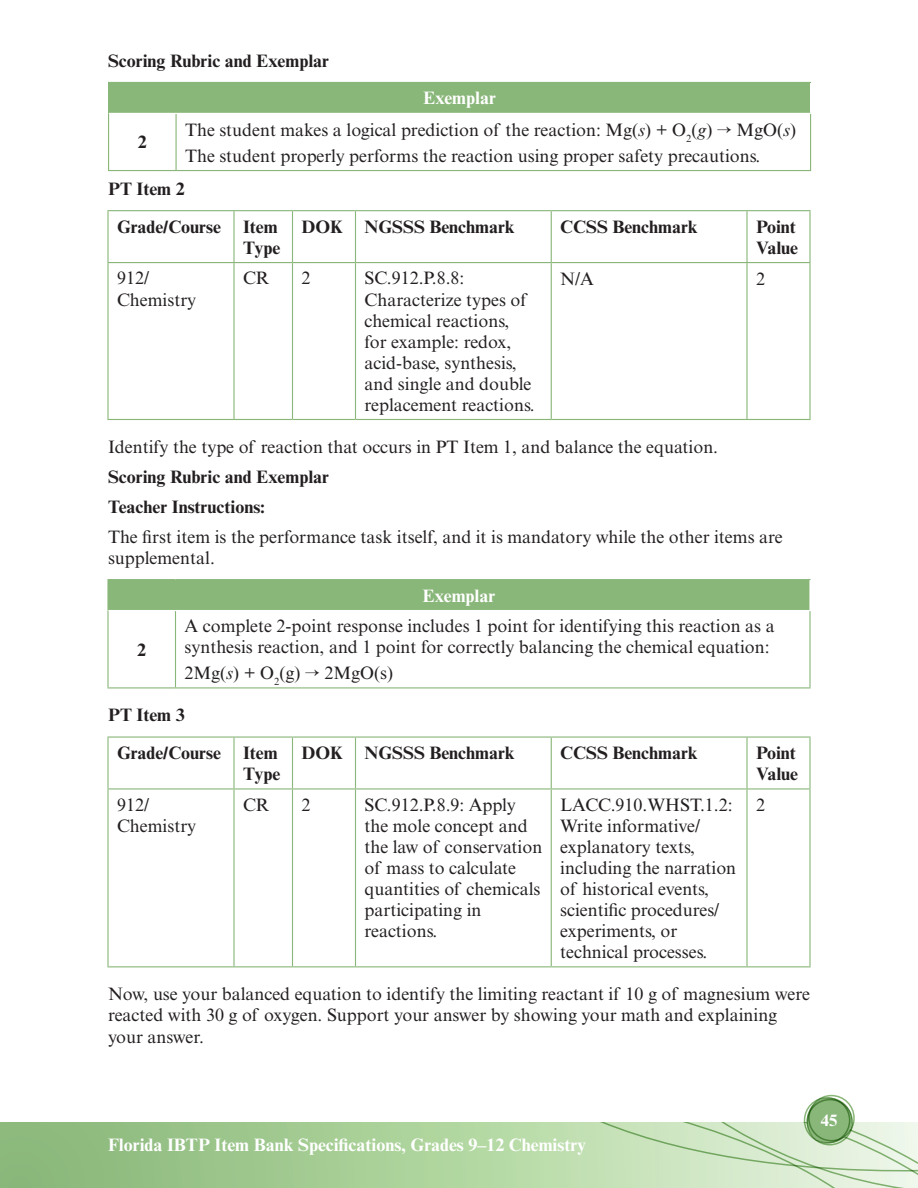
<style>
.page{position:relative;width:918px;height:1188px;background:#fff}
.page>*{position:absolute;margin:0;border:0;box-sizing:border-box;transform-origin:0 0}
.t1{font:18px/21px "Times New Roman MT Std";color:#231f20}
.t2{font:700 18px/21px "Times New Roman MT Std";color:#231f20}
.t3{font:700 18px "Times New Roman MT Std";color:#fff}
.t4{font:700 16.5px "Times New Roman MT Std";color:#fff}
.s1{font-style:italic}
</style>
<div class="page">
<div style="left:0;top:1122px;width:918px;height:66px;background:#91bc81"></div>
<div style="left:109px;top:82px;width:702px;height:31px;background:#89b679"></div>
<hr style="left:108px;top:113px;width:1px;height:57px;background:#89b679">
<hr style="left:108px;top:170px;width:68px;height:1px;background:#89b679">
<hr style="left:176px;top:114px;width:1px;height:56px;background:#89b679">
<hr style="left:810px;top:114px;width:1px;height:56px;background:#89b679">
<hr style="left:176px;top:170px;width:635px;height:1px;background:#89b679">
<hr style="left:108px;top:82px;width:68px;height:1px;background:#89b679">
<hr style="left:108px;top:83px;width:1px;height:30px;background:#89b679">
<hr style="left:810px;top:83px;width:1px;height:30px;background:#fff">
<hr style="left:233px;top:211px;width:2px;height:51px;background:#89b679">
<hr style="left:292px;top:211px;width:1px;height:51px;background:#89b679">
<hr style="left:355px;top:211px;width:1px;height:51px;background:#89b679">
<hr style="left:551px;top:211px;width:1px;height:51px;background:#89b679">
<hr style="left:746px;top:211px;width:2px;height:51px;background:#89b679">
<hr style="left:233px;top:263px;width:2px;height:156px;background:#89b679">
<hr style="left:292px;top:263px;width:1px;height:156px;background:#89b679">
<hr style="left:355px;top:263px;width:1px;height:156px;background:#89b679">
<hr style="left:551px;top:263px;width:1px;height:156px;background:#89b679">
<hr style="left:746px;top:263px;width:2px;height:156px;background:#89b679">
<hr style="left:107px;top:210px;width:127px;height:1px;background:#89b679">
<hr style="left:107px;top:211px;width:2px;height:51px;background:#89b679">
<hr style="left:234px;top:210px;width:58px;height:1px;background:#89b679">
<hr style="left:292px;top:210px;width:64px;height:1px;background:#89b679">
<hr style="left:356px;top:210px;width:195px;height:1px;background:#89b679">
<hr style="left:551px;top:210px;width:196px;height:1px;background:#89b679">
<hr style="left:747px;top:210px;width:64px;height:1px;background:#89b679">
<hr style="left:809px;top:211px;width:2px;height:51px;background:#89b679">
<hr style="left:107px;top:262px;width:127px;height:1px;background:#89b679">
<hr style="left:107px;top:263px;width:2px;height:156px;background:#89b679">
<hr style="left:234px;top:262px;width:58px;height:1px;background:#89b679">
<hr style="left:292px;top:262px;width:64px;height:1px;background:#89b679">
<hr style="left:356px;top:262px;width:195px;height:1px;background:#89b679">
<hr style="left:551px;top:262px;width:196px;height:1px;background:#89b679">
<hr style="left:747px;top:262px;width:64px;height:1px;background:#89b679">
<hr style="left:809px;top:263px;width:2px;height:156px;background:#89b679">
<hr style="left:107px;top:419px;width:127px;height:1px;background:#89b679">
<hr style="left:234px;top:419px;width:58px;height:1px;background:#89b679">
<hr style="left:292px;top:419px;width:64px;height:1px;background:#89b679">
<hr style="left:356px;top:419px;width:195px;height:1px;background:#89b679">
<hr style="left:551px;top:419px;width:196px;height:1px;background:#89b679">
<hr style="left:747px;top:419px;width:64px;height:1px;background:#89b679">
<div style="left:108px;top:580px;width:702px;height:31px;background:#89b679"></div>
<hr style="left:107px;top:611px;width:2px;height:76px;background:#89b679">
<hr style="left:107px;top:687px;width:69px;height:1px;background:#89b679">
<hr style="left:175px;top:611px;width:1px;height:76px;background:#89b679">
<hr style="left:809px;top:611px;width:2px;height:76px;background:#89b679">
<hr style="left:176px;top:687px;width:635px;height:1px;background:#89b679">
<hr style="left:107px;top:579px;width:69px;height:1px;background:#89b679">
<hr style="left:107px;top:580px;width:2px;height:31px;background:#89b679">
<hr style="left:176px;top:579px;width:635px;height:1px;background:#89b679">
<hr style="left:809px;top:580px;width:2px;height:30px;background:#fff">
<hr style="left:109px;top:610px;width:67px;height:1px;background:#fff">
<hr style="left:176px;top:610px;width:635px;height:1px;background:#fff">
<hr style="left:233px;top:738px;width:2px;height:50px;background:#89b679">
<hr style="left:292px;top:738px;width:1px;height:50px;background:#89b679">
<hr style="left:355px;top:738px;width:1px;height:50px;background:#89b679">
<hr style="left:551px;top:738px;width:1px;height:50px;background:#89b679">
<hr style="left:746px;top:738px;width:2px;height:50px;background:#89b679">
<hr style="left:233px;top:790px;width:2px;height:176px;background:#89b679">
<hr style="left:292px;top:790px;width:1px;height:176px;background:#89b679">
<hr style="left:355px;top:790px;width:1px;height:176px;background:#89b679">
<hr style="left:551px;top:790px;width:1px;height:176px;background:#89b679">
<hr style="left:746px;top:790px;width:2px;height:176px;background:#89b679">
<hr style="left:107px;top:736px;width:127px;height:2px;background:#89b679">
<hr style="left:107px;top:738px;width:2px;height:50px;background:#89b679">
<hr style="left:234px;top:736px;width:58px;height:2px;background:#89b679">
<hr style="left:292px;top:736px;width:64px;height:2px;background:#89b679">
<hr style="left:356px;top:736px;width:195px;height:2px;background:#89b679">
<hr style="left:551px;top:736px;width:196px;height:2px;background:#89b679">
<hr style="left:747px;top:736px;width:64px;height:2px;background:#89b679">
<hr style="left:809px;top:738px;width:2px;height:50px;background:#89b679">
<hr style="left:107px;top:788px;width:127px;height:2px;background:#89b679">
<hr style="left:107px;top:790px;width:2px;height:176px;background:#89b679">
<hr style="left:234px;top:788px;width:58px;height:2px;background:#89b679">
<hr style="left:292px;top:788px;width:64px;height:2px;background:#89b679">
<hr style="left:356px;top:788px;width:195px;height:2px;background:#89b679">
<hr style="left:551px;top:788px;width:196px;height:2px;background:#89b679">
<hr style="left:747px;top:788px;width:64px;height:2px;background:#89b679">
<hr style="left:809px;top:790px;width:2px;height:176px;background:#89b679">
<hr style="left:107px;top:966px;width:127px;height:1px;background:#89b679">
<hr style="left:234px;top:966px;width:58px;height:1px;background:#89b679">
<hr style="left:292px;top:966px;width:64px;height:1px;background:#89b679">
<hr style="left:356px;top:966px;width:195px;height:1px;background:#89b679">
<hr style="left:551px;top:966px;width:196px;height:1px;background:#89b679">
<hr style="left:747px;top:966px;width:64px;height:1px;background:#89b679">
<div style="left:218px;top:1122px;width:76px;height:66px;background:#9ec78e"></div>
<svg style="left:294px;top:1122px;width:624px;height:66px;background:#c1deb4"></svg>
<div style="left:807px;top:1098px;width:45px;height:45px;background:#89b679;border-radius:50%"></div>
<div style="left:808px;top:1095px;width:47px;height:46px;border:2px solid #89b679;border-radius:50%"></div>
<div style="left:804px;top:1097px;width:46px;height:47px;border:2px solid #89b679;border-radius:50%"></div>
<div style="left:807px;top:1099px;width:46px;height:46px;border:2px solid #89b679;border-radius:50%"></div>
<h3 class="t2" style="left:108px;top:50px;width:223px">Scoring Rubric and Exemplar</h3>
<p class="t3" style="left:423px;top:87px;width:74px">Exemplar</p>
<p class="t2" style="left:138px;top:131px;width:10px">2</p>
<p class="t1" style="left:185px;top:117px;width:612px;line-height:25.5px">The student makes a logical prediction of the reaction: Mg(<span class="s1">s</span>) + O<sub>2</sub>(<span class="s1">g</span>) → MgO(<span class="s1">s</span>)<br>The student properly performs the reaction using proper safety precautions.</p>
<h3 class="t2" style="left:108px;top:178px;width:78px">PT Item 2</h3>
<p class="t2" style="left:117px;top:216px;width:106px">Grade/Course</p>
<p class="t2" style="left:243px;top:216px;width:39px">Item<br>Type</p>
<p class="t2" style="left:302px;top:216px;width:43px">DOK</p>
<p class="t2" style="left:365px;top:216px;width:152px">NGSSS Benchmark</p>
<p class="t2" style="left:560px;top:216px;width:139px">CCSS Benchmark</p>
<p class="t2" style="left:756px;top:216px;width:44px">Point<br>Value</p>
<p class="t1" style="left:117px;top:268px;width:81px">912/<br>Chemistry</p>
<p class="t1" style="left:243px;top:268px;width:28px">CR</p>
<p class="t1" style="left:302px;top:268px;width:10px">2</p>
<p class="t1" style="left:365px;top:268px;width:172px">SC.912.P.8.8:<br>Characterize types of chemical reactions, for example: redox, acid-base, synthesis, and single and double replacement reactions.</p>
<p class="t1" style="left:560px;top:268px;width:35px">N/A</p>
<p class="t1" style="left:756px;top:268px;width:10px">2</p>
<p class="t1" style="left:108px;top:437px;width:612px">Identify the type of reaction that occurs in PT Item 1, and balance the equation.</p>
<h3 class="t2" style="left:108px;top:466px;width:223px">Scoring Rubric and Exemplar</h3>
<h3 class="t2" style="left:108px;top:496px;width:159px">Teacher Instructions:</h3>
<p class="t1" style="left:108px;top:527px;width:676px">The first item is the performance task itself, and it is mandatory while the other items are supplemental.</p>
<p class="t3" style="left:423px;top:584px;width:74px">Exemplar</p>
<p class="t2" style="left:137px;top:639px;width:10px">2</p>
<p class="t1" style="left:185px;top:616px;width:592px">A complete 2-point response includes 1 point for identifying this reaction as a synthesis reaction, and 1 point for correctly balancing the chemical equation:</p>
<p class="t1" style="left:185px;top:662px;width:210px">2Mg(<span class="s1">s</span>) + O<sub>2</sub>(g) → 2MgO(s)</p>
<h3 class="t2" style="left:108px;top:705px;width:78px">PT Item 3</h3>
<p class="t2" style="left:117px;top:742px;width:106px">Grade/Course</p>
<p class="t2" style="left:243px;top:742px;width:39px">Item<br>Type</p>
<p class="t2" style="left:302px;top:742px;width:43px">DOK</p>
<p class="t2" style="left:365px;top:742px;width:152px">NGSSS Benchmark</p>
<p class="t2" style="left:560px;top:742px;width:139px">CCSS Benchmark</p>
<p class="t2" style="left:756px;top:742px;width:44px">Point<br>Value</p>
<p class="t1" style="left:117px;top:794px;width:81px">912/<br>Chemistry</p>
<p class="t1" style="left:243px;top:794px;width:28px">CR</p>
<p class="t1" style="left:302px;top:794px;width:10px">2</p>
<p class="t1" style="left:365px;top:794px;width:179px">SC.912.P.8.9: Apply the mole concept and the law of conservation of mass to calculate quantities of chemicals participating in reactions.</p>
<p class="t1" style="left:560px;top:794px;width:177px">LACC.910.WHST.1.2:<br>Write informative/ explanatory texts, including the narration of historical events, scientific procedures/ experiments, or technical processes.</p>
<p class="t1" style="left:756px;top:794px;width:10px">2</p>
<p class="t1" style="left:108px;top:984px;width:703px">Now, use your balanced equation to identify the limiting reactant if 10 g of magnesium were reacted with 30 g of oxygen. Support your answer by showing your math and explaining your answer.</p>
<p class="t3" style="left:108px;top:1134px;width:480px">Florida IBTP Item Bank Specifications, Grades 9–12 Chemistry</p>
<p class="t4" style="left:821px;top:1111px;width:18px">45</p>
</div>
